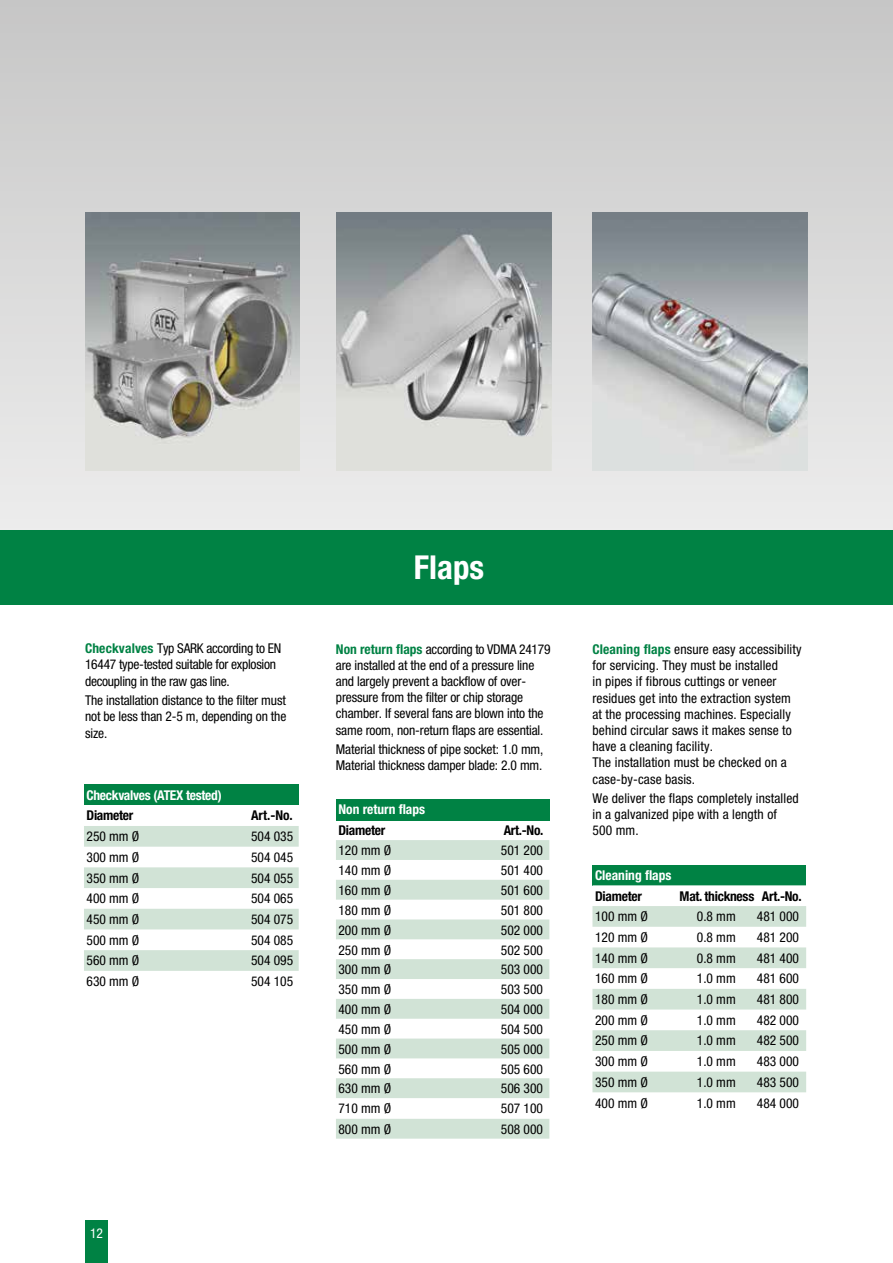
<style>
.page{position:relative;width:893px;height:1263px;background:#fff}
.page>*{position:absolute;margin:0;border:0;box-sizing:border-box;transform-origin:0 0}
.t1{font:700 condensed 33px "Helvetica Neue LT Pro";color:#fff}
.t2{font:condensed 13.5px/16.2px "Helvetica Neue LT Pro";color:#000}
.t3{font:condensed 13.5px/16.2px "Helvetica Neue LT Pro";letter-spacing:-.02em;color:#000}
.t4{font:700 condensed 13.5px "Helvetica Neue LT Pro";letter-spacing:-.02em;color:#000}
.t5{font:700 condensed 13.5px "Helvetica Neue LT Pro";letter-spacing:-.01em;color:#fff}
.t6{font:condensed 13.5px "Helvetica Neue LT Pro";color:#fff}
.s1{font-weight:700;color:#008244}
</style>
<div class="page">
<div style="left:0;top:0;width:893px;height:531px;background:linear-gradient(to bottom,#c6c6c6,#ededec)"></div>
<div style="left:0;top:530px;width:893px;height:75px;background:#008244"></div>
<img style="left:85px;top:213px;width:215px;height:257px">
<img style="left:337px;top:213px;width:214px;height:257px">
<img style="left:592px;top:213px;width:216px;height:257px">
<div style="left:85px;top:1220px;width:23px;height:43px;background:#008244"></div>
<div style="left:336px;top:799px;width:213px;height:22px;background:#008244"></div>
<svg style="left:336px;top:840px;width:213px;height:179px"></svg>
<svg style="left:336px;top:1038px;width:213px;height:101px"></svg>
<div style="left:592px;top:865px;width:214px;height:20px;background:#008244"></div>
<svg style="left:592px;top:885px;width:214px;height:208px"></svg>
<svg style="left:592px;top:906px;width:214px;height:186px"></svg>
<div style="left:84px;top:784px;width:215px;height:21px;background:#008244"></div>
<svg style="left:84px;top:826px;width:215px;height:145px"></svg>
<p class="t3" style="left:85px;top:640px;width:198px"><span class="s1">Checkvalves</span> Typ SARK according to EN<br>16447 type-tested suitable for explosion decoupling in the raw gas line.</p>
<p class="t2" style="left:85px;top:692px;width:203px;text-align:justify">The installation distance to the filter must not be less than 2-5 m, depending on the size.</p>
<p class="t5" style="left:87px;top:787px;width:137px">Checkvalves (ATEX tested)</p>
<p class="t4" style="left:87px;top:807px;width:48px">Diameter</p>
<p class="t4" style="left:251px;top:807px;width:43px">Art.-No.</p>
<p class="t2" style="left:87px;top:828px;width:54px">250 mm Ø</p>
<p class="t2" style="left:251px;top:828px;width:44px">504 035</p>
<p class="t2" style="left:87px;top:849px;width:54px">300 mm Ø</p>
<p class="t2" style="left:251px;top:849px;width:44px">504 045</p>
<p class="t2" style="left:87px;top:869px;width:54px">350 mm Ø</p>
<p class="t2" style="left:251px;top:869px;width:44px">504 055</p>
<p class="t2" style="left:87px;top:890px;width:54px">400 mm Ø</p>
<p class="t2" style="left:251px;top:890px;width:44px">504 065</p>
<p class="t2" style="left:87px;top:911px;width:54px">450 mm Ø</p>
<p class="t2" style="left:251px;top:911px;width:44px">504 075</p>
<p class="t2" style="left:87px;top:932px;width:54px">500 mm Ø</p>
<p class="t2" style="left:251px;top:932px;width:44px">504 085</p>
<p class="t2" style="left:87px;top:952px;width:54px">560 mm Ø</p>
<p class="t2" style="left:251px;top:952px;width:44px">504 095</p>
<p class="t2" style="left:87px;top:973px;width:54px">630 mm Ø</p>
<p class="t2" style="left:251px;top:973px;width:44px">504 105</p>
<p class="t6" style="left:90px;top:1226px;width:14px">12</p>
<h1 class="t1" style="left:414px;top:548px;width:72px">Flaps</h1>
<p class="t2" style="left:336px;top:640px;width:216px"><span class="s1">Non return flaps</span> according to VDMA 24179 are installed at the end of a pressure line and largely prevent a backflow of over&shy;pressure from the filter or chip storage chamber. If several fans are blown into the same room, non-return flaps are essential.</p>
<p class="t2" style="left:336px;top:741px;width:209px">Material thickness of pipe socket: 1.0 mm,<br>Material thickness damper blade: 2.0 mm.</p>
<p class="t5" style="left:338px;top:801px;width:88px">Non return flaps</p>
<p class="t4" style="left:338px;top:822px;width:48px">Diameter</p>
<p class="t4" style="left:504px;top:822px;width:41px">Art.-No.</p>
<p class="t2" style="left:338px;top:842px;width:54px">120 mm Ø</p>
<p class="t2" style="left:501px;top:842px;width:44px">501 200</p>
<p class="t2" style="left:338px;top:862px;width:54px">140 mm Ø</p>
<p class="t2" style="left:501px;top:862px;width:44px">501 400</p>
<p class="t2" style="left:338px;top:882px;width:54px">160 mm Ø</p>
<p class="t2" style="left:501px;top:882px;width:44px">501 600</p>
<p class="t2" style="left:338px;top:902px;width:54px">180 mm Ø</p>
<p class="t2" style="left:501px;top:902px;width:44px">501 800</p>
<p class="t2" style="left:338px;top:922px;width:54px">200 mm Ø</p>
<p class="t2" style="left:501px;top:922px;width:44px">502 000</p>
<p class="t2" style="left:338px;top:941px;width:54px">250 mm Ø</p>
<p class="t2" style="left:501px;top:941px;width:44px">502 500</p>
<p class="t2" style="left:338px;top:961px;width:54px">300 mm Ø</p>
<p class="t2" style="left:501px;top:961px;width:44px">503 000</p>
<p class="t2" style="left:338px;top:981px;width:54px">350 mm Ø</p>
<p class="t2" style="left:501px;top:981px;width:44px">503 500</p>
<p class="t2" style="left:338px;top:1001px;width:54px">400 mm Ø</p>
<p class="t2" style="left:501px;top:1001px;width:44px">504 000</p>
<p class="t2" style="left:338px;top:1021px;width:54px">450 mm Ø</p>
<p class="t2" style="left:501px;top:1021px;width:44px">504 500</p>
<p class="t2" style="left:338px;top:1041px;width:54px">500 mm Ø</p>
<p class="t2" style="left:501px;top:1041px;width:44px">505 000</p>
<p class="t2" style="left:338px;top:1060px;width:54px">560 mm Ø</p>
<p class="t2" style="left:501px;top:1060px;width:44px">505 600</p>
<p class="t2" style="left:338px;top:1080px;width:54px">630 mm Ø</p>
<p class="t2" style="left:501px;top:1080px;width:44px">506 300</p>
<p class="t2" style="left:338px;top:1100px;width:54px">710 mm Ø</p>
<p class="t2" style="left:501px;top:1100px;width:44px">507 100</p>
<p class="t2" style="left:338px;top:1121px;width:54px">800 mm Ø</p>
<p class="t2" style="left:501px;top:1121px;width:44px">508 000</p>
<p class="t2" style="left:592px;top:641px;width:211px"><span class="s1">Cleaning flaps</span> ensure easy accessibility for servicing. They must be installed<br>in pipes if fibrous cuttings or veneer residues get into the extraction system at the processing machines. Especially behind circular saws it makes sense to have a cleaning facility.<br>The installation must be checked on a case-by-case basis.</p>
<p class="t2" style="left:592px;top:790px;width:208px">We deliver the flaps completely installed in a galvanized pipe with a length of<br>500 mm.</p>
<p class="t5" style="left:595px;top:867px;width:78px">Cleaning flaps</p>
<p class="t4" style="left:595px;top:888px;width:48px">Diameter</p>
<p class="t4" style="left:680px;top:888px;width:124px">Mat. thickness Art.-No.</p>
<p class="t2" style="left:595px;top:908px;width:54px">100 mm Ø</p>
<p class="t2" style="left:697px;top:908px;width:40px">0.8 mm</p>
<p class="t2" style="left:757px;top:908px;width:44px">481 000</p>
<p class="t2" style="left:595px;top:929px;width:54px">120 mm Ø</p>
<p class="t2" style="left:697px;top:929px;width:40px">0.8 mm</p>
<p class="t2" style="left:757px;top:929px;width:44px">481 200</p>
<p class="t2" style="left:595px;top:949px;width:54px">140 mm Ø</p>
<p class="t2" style="left:697px;top:949px;width:40px">0.8 mm</p>
<p class="t2" style="left:757px;top:949px;width:44px">481 400</p>
<p class="t2" style="left:595px;top:970px;width:54px">160 mm Ø</p>
<p class="t2" style="left:697px;top:970px;width:40px">1.0 mm</p>
<p class="t2" style="left:757px;top:970px;width:44px">481 600</p>
<p class="t2" style="left:595px;top:991px;width:54px">180 mm Ø</p>
<p class="t2" style="left:697px;top:991px;width:40px">1.0 mm</p>
<p class="t2" style="left:757px;top:991px;width:44px">481 800</p>
<p class="t2" style="left:595px;top:1012px;width:54px">200 mm Ø</p>
<p class="t2" style="left:697px;top:1012px;width:40px">1.0 mm</p>
<p class="t2" style="left:757px;top:1012px;width:44px">482 000</p>
<p class="t2" style="left:595px;top:1032px;width:54px">250 mm Ø</p>
<p class="t2" style="left:697px;top:1032px;width:40px">1.0 mm</p>
<p class="t2" style="left:757px;top:1032px;width:44px">482 500</p>
<p class="t2" style="left:595px;top:1053px;width:54px">300 mm Ø</p>
<p class="t2" style="left:697px;top:1053px;width:40px">1.0 mm</p>
<p class="t2" style="left:757px;top:1053px;width:44px">483 000</p>
<p class="t2" style="left:595px;top:1074px;width:54px">350 mm Ø</p>
<p class="t2" style="left:697px;top:1074px;width:40px">1.0 mm</p>
<p class="t2" style="left:757px;top:1074px;width:44px">483 500</p>
<p class="t2" style="left:595px;top:1094px;width:54px">400 mm Ø</p>
<p class="t2" style="left:697px;top:1094px;width:40px">1.0 mm</p>
<p class="t2" style="left:757px;top:1094px;width:44px">484 000</p>
</div>
